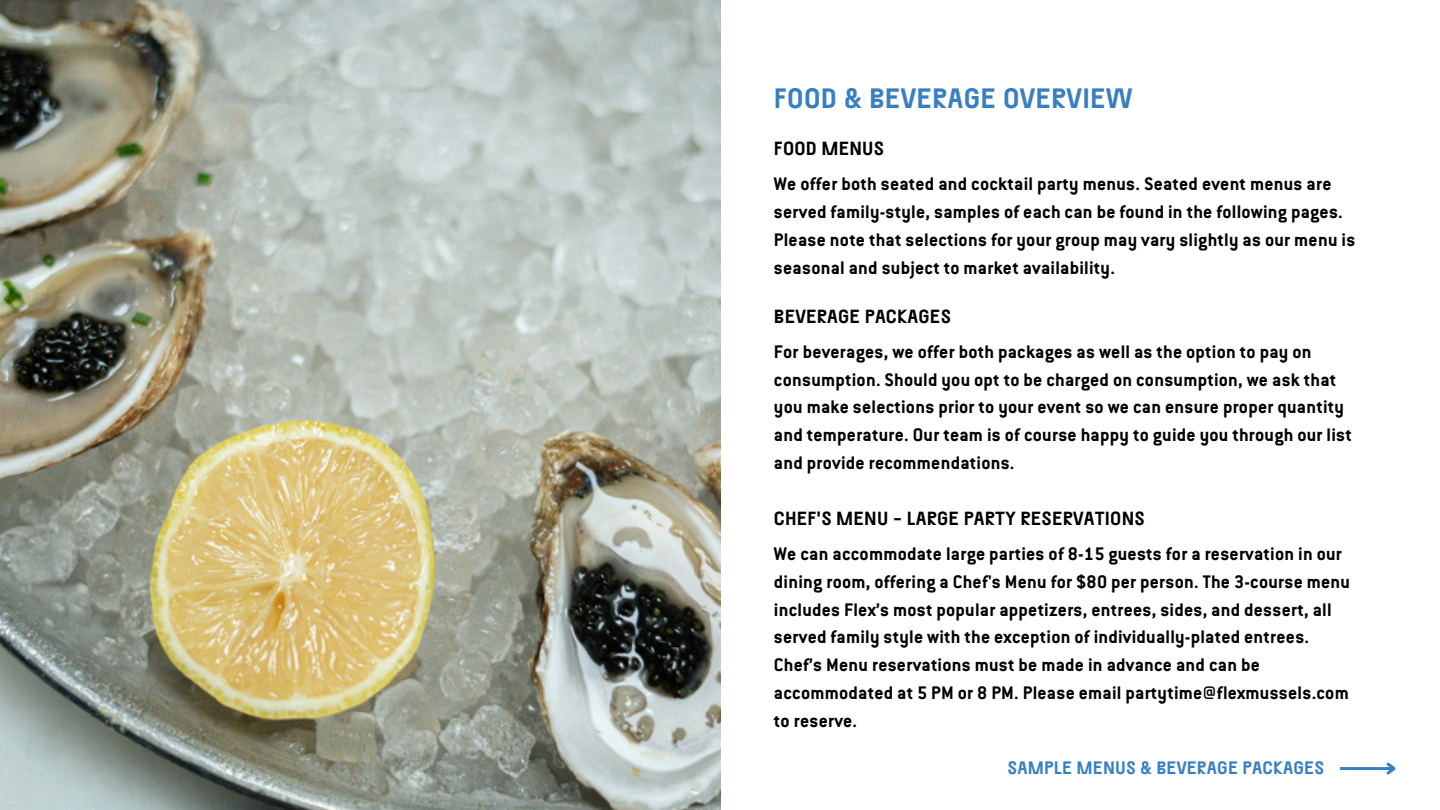
<style>
.page{position:relative;width:1440px;height:810px;background:#fff}
.page>*{position:absolute;margin:0;border:0;box-sizing:border-box;transform-origin:0 0}
.t1{font:700 28px "Separat";letter-spacing:.01em;color:#387fc2}
.t2{font:700 20px/27.8px "Conduit ITC";letter-spacing:.01em;color:#000}
.t3{font:700 19px "Separat";letter-spacing:.01em;color:#000}
.t4{font:700 18px "Separat";letter-spacing:.01em;color:#387fc2}
</style>
<div class="page">
<hr style="left:1340px;top:767px;width:54px;height:3px;background:#387fc2">
<svg style="left:1384px;top:762px;width:12px;height:13px"></svg>
<img style="left:0;top:0;width:720px;height:810px">
<h1 class="t1" style="left:774px;top:80px;width:360px">FOOD &amp; BEVERAGE OVERVIEW</h1>
<p class="t3" style="left:774px;top:136px;width:111px">FOOD MENUS</p>
<p class="t2" style="left:774px;top:172px;width:583px">We offer both seated and cocktail party menus. Seated event menus are served family-style, samples of each can be found in the following pages.<br>Please note that selections for your group may vary slightly as our menu is seasonal and subject to market availability.</p>
<p class="t3" style="left:774px;top:304px;width:178px">BEVERAGE PACKAGES</p>
<p class="t2" style="left:774px;top:340px;width:579px">For beverages, we offer both packages as well as the option to pay on consumption. Should you opt to be charged on consumption, we ask that you make selections prior to your event so we can ensure proper quantity and temperature. Our team is of course happy to guide you through our list and provide recommendations.</p>
<p class="t3" style="left:774px;top:506px;width:372px">CHEF'S MENU - LARGE PARTY RESERVATIONS</p>
<p class="t2" style="left:774px;top:542px;width:578px">We can accommodate large parties of 8-15 guests for a reservation in our dining room, offering a Chef's Menu for $80 per person. The 3-course menu includes Flex’s most popular appetizers, entrees, sides, and dessert, all served family style with the exception of individually-plated entrees.<br>Chef’s Menu reservations must be made in advance and can be accommodated at 5 PM or 8 PM. Please email partytime@flexmussels.com to reserve.</p>
<p class="t4" style="left:1008px;top:756px;width:318px">SAMPLE MENUS &amp; BEVERAGE PACKAGES</p>
</div>
